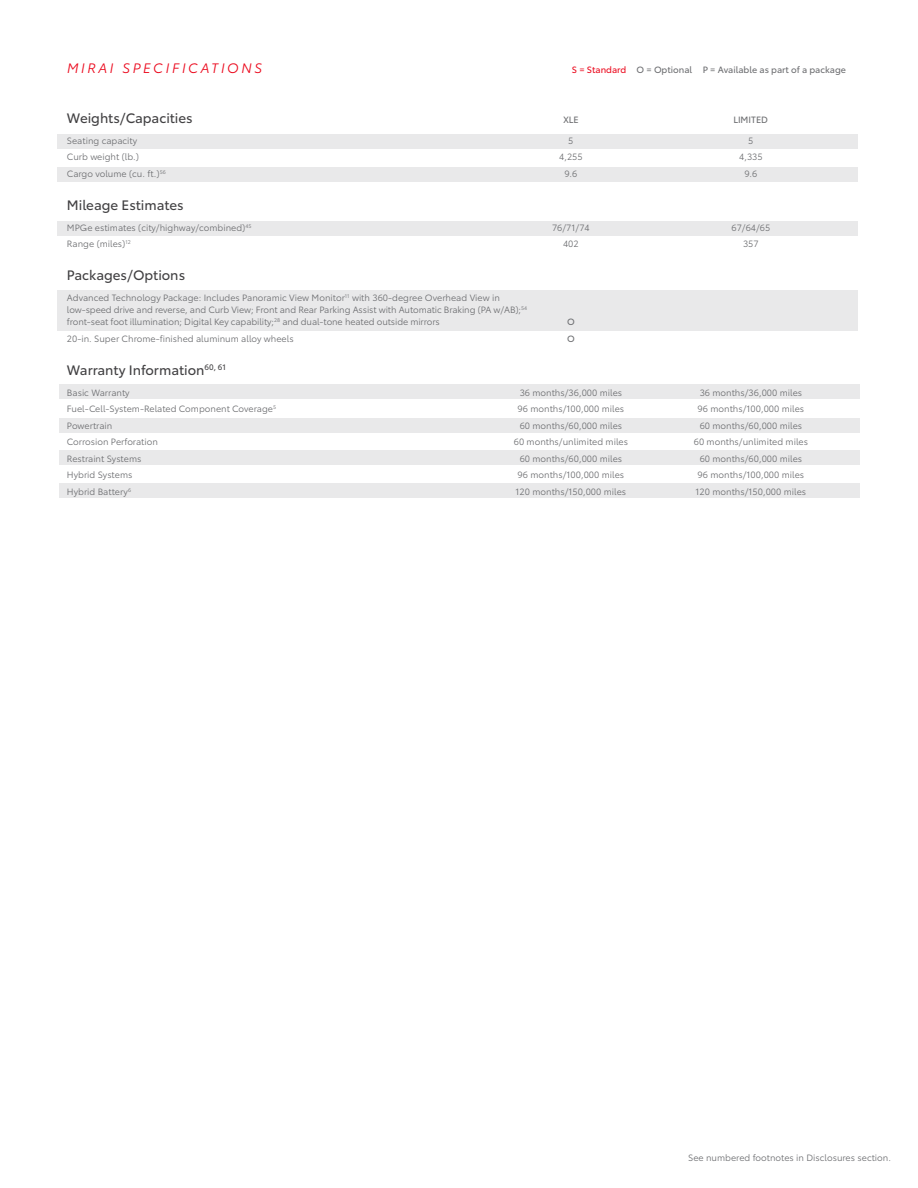
<style>
.page{position:relative;width:918px;height:1188px;background:#fff}
.page>*{position:absolute;margin:0;border:0;box-sizing:border-box;transform-origin:0 0}
.t1{font:13.5px "Toyota Type";color:#414042}
.t2{font:italic 13.5px "Toyota Type";letter-spacing:.2em;color:#eb0a1e}
.t3{font:9px/12px "Toyota Type";color:#6d6e71}
.t4{font:9px "Toyota Type";color:#6d6e71}
.s1{color:#eb0a1e}
</style>
<div class="page">
<div style="left:58px;top:134px;width:800px;height:15px;background:#e9e9ea"></div>
<div style="left:58px;top:167px;width:800px;height:15px;background:#e9e9ea"></div>
<div style="left:58px;top:221px;width:800px;height:15px;background:#e9e9ea"></div>
<div style="left:59px;top:384px;width:801px;height:15px;background:#e9e9ea"></div>
<div style="left:59px;top:418px;width:801px;height:15px;background:#e9e9ea"></div>
<div style="left:59px;top:450px;width:801px;height:15px;background:#e9e9ea"></div>
<div style="left:59px;top:483px;width:801px;height:15px;background:#e9e9ea"></div>
<div style="left:58px;top:290px;width:800px;height:41px;background:#e9e9ea"></div>
<h1 class="t2" style="left:67px;top:58px;width:196px">MIRAI SPECIFICATIONS</h1>
<p class="t4" style="left:572px;top:63px;width:276px"><span class="s1">S = Standard</span> O = Optional P = Available as part of a package</p>
<h1 class="t1" style="left:67px;top:108px;width:127px">Weights/Capacities</h1>
<p class="t3" style="left:67px;top:134px;width:72px">Seating capacity</p>
<p class="t3" style="left:568px;top:134px;width:7px">5</p>
<p class="t3" style="left:748px;top:134px;width:7px">5</p>
<p class="t3" style="left:67px;top:151px;width:73px">Curb weight (lb.)</p>
<p class="t3" style="left:559px;top:151px;width:25px">4,255</p>
<p class="t3" style="left:739px;top:151px;width:25px">4,335</p>
<p class="t3" style="left:67px;top:167px;width:100px">Cargo volume (cu. ft.)<sup>56</sup></p>
<p class="t3" style="left:564px;top:167px;width:15px">9.6</p>
<p class="t3" style="left:744px;top:167px;width:15px">9.6</p>
<h1 class="t1" style="left:67px;top:195px;width:118px">Mileage Estimates</h1>
<p class="t3" style="left:67px;top:221px;width:186px">MPGe estimates (city/highway/combined)<sup>45</sup></p>
<p class="t3" style="left:552px;top:221px;width:39px">76/71/74</p>
<p class="t3" style="left:731px;top:221px;width:40px">67/64/65</p>
<p class="t3" style="left:67px;top:238px;width:65px">Range (miles)<sup>12</sup></p>
<p class="t3" style="left:563px;top:238px;width:17px">402</p>
<p class="t3" style="left:743px;top:238px;width:17px">357</p>
<h1 class="t1" style="left:67px;top:265px;width:120px">Packages/Options</h1>
<p class="t3" style="left:67px;top:292px;width:462px">Advanced Technology Package: Includes Panoramic View Monitor<sup>11</sup> with 360-degree Overhead View in low-speed drive and reverse, and Curb View; Front and Rear Parking Assist with Automatic Braking (PA w/AB);<sup>54 </sup>front-seat foot illumination; Digital Key capability;<sup>28</sup> and dual-tone heated outside mirrors</p>
<p class="t4" style="left:563px;top:113px;width:17px">XLE</p>
<p class="t4" style="left:733px;top:113px;width:36px">LIMITED</p>
<p class="t4" style="left:567px;top:315px;width:9px">O</p>
<p class="t3" style="left:67px;top:332px;width:228px">20-in. Super Chrome-finished aluminum alloy wheels</p>
<p class="t4" style="left:567px;top:332px;width:9px">O</p>
<h1 class="t1" style="left:67px;top:360px;width:161px">Warranty Information<sup>60,</sup> <sup>61</sup></h1>
<p class="t3" style="left:67px;top:386px;width:64px">Basic Warranty</p>
<p class="t3" style="left:520px;top:386px;width:104px">36 months/36,000 miles</p>
<p class="t3" style="left:700px;top:386px;width:104px">36 months/36,000 miles</p>
<p class="t3" style="left:67px;top:403px;width:211px">Fuel-Cell-System-Related Component Coverage<sup>5</sup></p>
<p class="t3" style="left:518px;top:403px;width:108px">96 months/100,000 miles</p>
<p class="t3" style="left:698px;top:403px;width:108px">96 months/100,000 miles</p>
<p class="t3" style="left:67px;top:419px;width:47px">Powertrain</p>
<p class="t3" style="left:520px;top:419px;width:104px">60 months/60,000 miles</p>
<p class="t3" style="left:700px;top:419px;width:104px">60 months/60,000 miles</p>
<p class="t3" style="left:67px;top:436px;width:92px">Corrosion Perforation</p>
<p class="t3" style="left:514px;top:436px;width:116px">60 months/unlimited miles</p>
<p class="t3" style="left:694px;top:436px;width:116px">60 months/unlimited miles</p>
<p class="t3" style="left:67px;top:452px;width:76px">Restraint Systems</p>
<p class="t3" style="left:520px;top:452px;width:104px">60 months/60,000 miles</p>
<p class="t3" style="left:700px;top:452px;width:104px">60 months/60,000 miles</p>
<p class="t3" style="left:67px;top:469px;width:67px">Hybrid Systems</p>
<p class="t3" style="left:518px;top:469px;width:108px">96 months/100,000 miles</p>
<p class="t3" style="left:698px;top:469px;width:108px">96 months/100,000 miles</p>
<p class="t3" style="left:67px;top:485px;width:66px">Hybrid Battery<sup>6</sup></p>
<p class="t3" style="left:516px;top:485px;width:112px">120 months/150,000 miles</p>
<p class="t3" style="left:696px;top:485px;width:112px">120 months/150,000 miles</p>
<p class="t3" style="left:688px;top:1151px;width:204px">See numbered footnotes in Disclosures section.</p>
</div>
